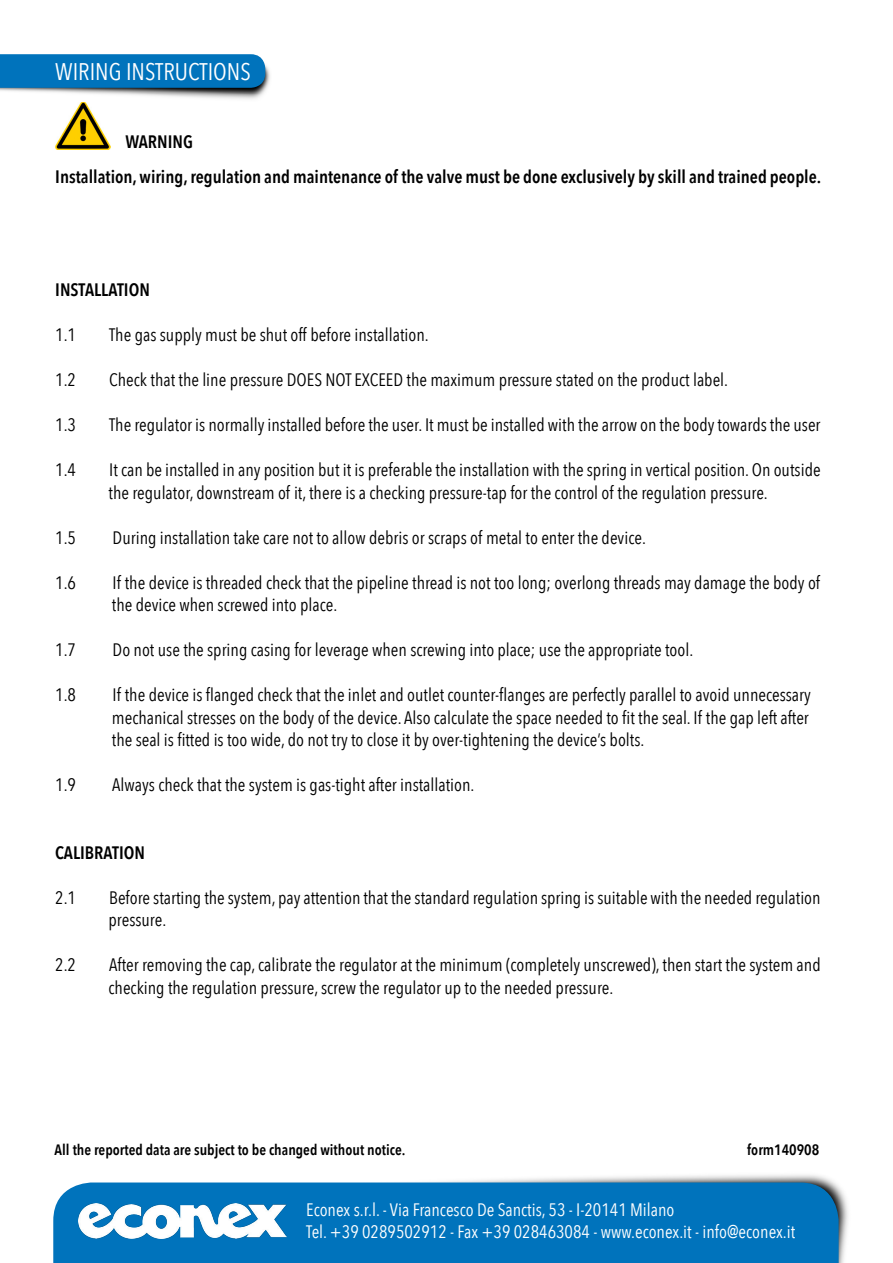
<style>
.page{position:relative;width:893px;height:1263px;background:#fff}
.page>*{position:absolute;margin:0;border:0;box-sizing:border-box;transform-origin:0 0}
.t1{font:24px "Avenir Next Condensed";color:#fff}
.t2{font:18px/22.5px "Avenir Next Condensed";color:#000}
.t3{font:600 18px/35.8px "Avenir Next Condensed";color:#000}
.t4{font:18px/21.6px "Avenir Next Condensed";color:#fff}
.t5{font:600 15px "Avenir Next Condensed";color:#000}
</style>
<div class="page">
<img style="left:441px;top:1175px;width:407px;height:88px">
<div style="left:53px;top:1182px;width:786px;height:81px;background:#0073bc"></div>
<img style="left:79px;top:1203px;width:208px;height:36px">
<img style="left:55px;top:102px;width:56px;height:48px">
<img style="left:0;top:65px;width:270px;height:34px">
<div style="left:0;top:54px;width:265px;height:34px;background:#0073bc"></div>
<h1 class="t1" style="left:55px;top:51px;width:197px">WIRING INSTRUCTIONS</h1>
<p class="t3" style="left:55px;top:123px;width:767px;text-indent:70px">WARNING<br>Installation, wiring, regulation and maintenance of the valve must be done exclusively by skill and trained people.</p>
<p class="t3" style="left:55px;top:271px;width:96px">INSTALLATION</p>
<p class="t2" style="left:55px;top:323px;width:22px">1.1</p>
<p class="t2" style="left:109px;top:323px;width:321px">The gas supply must be shut off before installation.</p>
<p class="t2" style="left:55px;top:368px;width:22px">1.2</p>
<p class="t2" style="left:109px;top:368px;width:620px">Check that the line pressure DOES NOT EXCEED the maximum pressure stated on the product label.</p>
<p class="t2" style="left:55px;top:413px;width:22px">1.3</p>
<p class="t2" style="left:109px;top:413px;width:713px">The regulator is normally installed before the user. It must be installed with the arrow on the body towards the user</p>
<p class="t2" style="left:55px;top:458px;width:22px">1.4</p>
<p class="t2" style="left:109px;top:458px;width:714px">It can be installed in any position but it is preferable the installation with the spring in vertical position. On outside the regulator, downstream of it, there is a checking pressure-tap for the control of the regulation pressure.</p>
<p class="t2" style="left:55px;top:525px;width:22px">1.5</p>
<p class="t2" style="left:113px;top:525px;width:535px">During installation take care not to allow debris or scraps of metal to enter the device.</p>
<p class="t2" style="left:55px;top:570px;width:22px">1.6</p>
<p class="t2" style="left:112px;top:570px;width:710px">If the device is threaded check that the pipeline thread is not too long; overlong threads may damage the body of the device when screwed into place.</p>
<p class="t2" style="left:55px;top:638px;width:22px">1.7</p>
<p class="t2" style="left:113px;top:638px;width:582px">Do not use the spring casing for leverage when screwing into place; use the appropriate tool.</p>
<p class="t2" style="left:55px;top:683px;width:22px">1.8</p>
<p class="t2" style="left:112px;top:683px;width:700px;text-align:justify">If the device is flanged check that the inlet and outlet counter-flanges are perfectly parallel to avoid unnecessary mechanical stresses on the body of the device. Also calculate the space needed to fit the seal. If the gap left after the seal is fitted is too wide, do not try to close it by over-tightening the device’s bolts.</p>
<p class="t2" style="left:55px;top:773px;width:22px">1.9</p>
<p class="t2" style="left:112px;top:773px;width:364px">Always check that the system is gas-tight after installation.</p>
<p class="t3" style="left:55px;top:834px;width:91px">CALIBRATION</p>
<p class="t2" style="left:55px;top:885px;width:22px">2.1</p>
<p class="t2" style="left:109px;top:885px;width:714px">Before starting the system, pay attention that the standard regulation spring is suitable with the needed regulation pressure.</p>
<p class="t2" style="left:55px;top:953px;width:22px">2.2</p>
<p class="t2" style="left:109px;top:953px;width:714px">After removing the cap, calibrate the regulator at the minimum (completely unscrewed), then start the system and checking the regulation pressure, screw the regulator up to the needed pressure.</p>
<p class="t5" style="left:55px;top:1136px;width:352px">All the reported data are subject to be changed without notice.</p>
<p class="t5" style="left:747px;top:1136px;width:74px">form140908</p>
<p class="t4" style="left:306px;top:1198px;width:491px">Econex s.r.l. - Via Francesco De Sanctis, 53 - I-20141 Milano<br>Tel. +39 0289502912 - Fax +39 028463084 - www.econex.it - info@econex.it</p>
</div>
